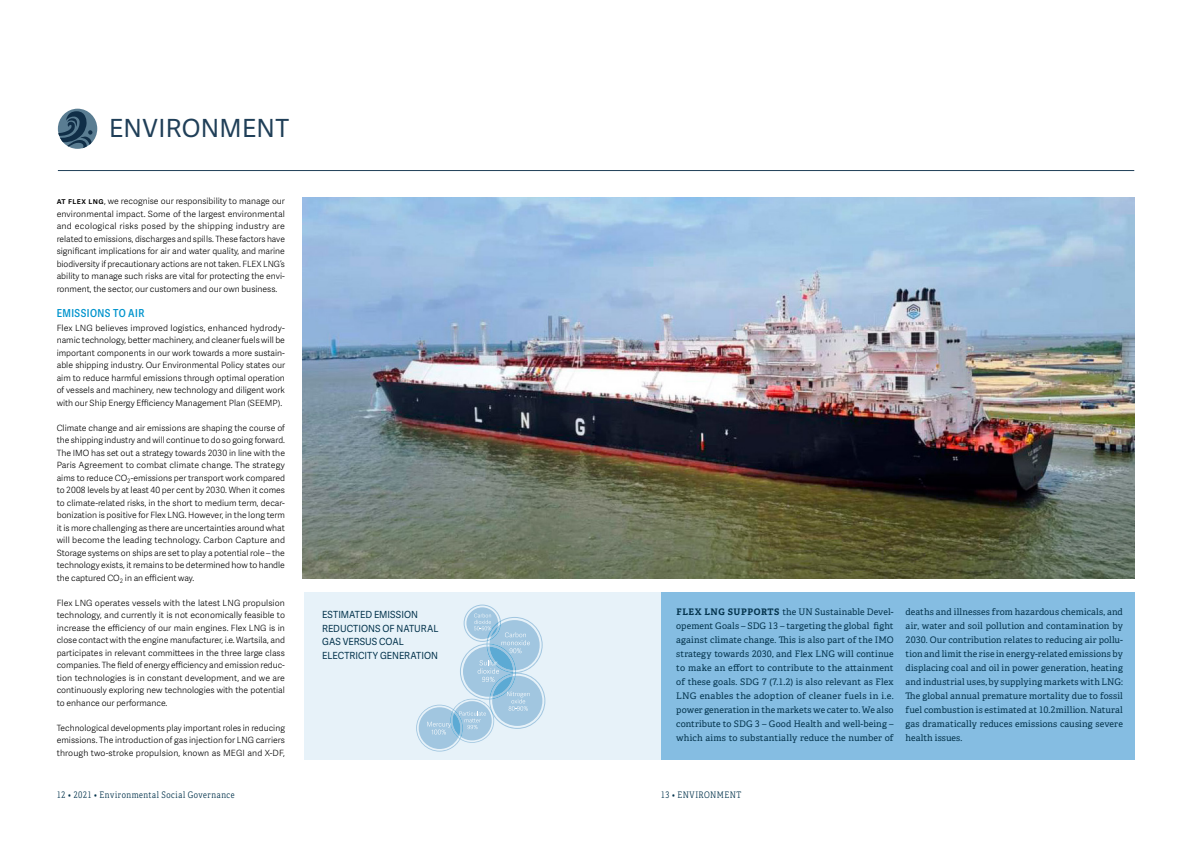
<style>
.page{position:relative;width:1191px;height:842px;background:#fff}
.page>*{position:absolute;margin:0;border:0;box-sizing:border-box;transform-origin:0 0}
.t1{font:25px "Adelle Sans";letter-spacing:.015em;color:#203f58}
.t2{font:11px "Adelle Sans Cnd Sb";letter-spacing:.04em;color:#0094cd}
.t3{font:9.8px/13.5px "Adelle Sans";letter-spacing:.005em;color:#03334c;scale:.94 1}
.t4{font:9px/14px "Adelle";letter-spacing:.015em;color:#03334c;text-align:justify}
.t5{font:9px "Adelle Condensed Lt";letter-spacing:.055em;color:#03334c}
.t6{font:300 8.6px/12.5px "Adelle Sans";color:#000;text-align:justify}
.s1{font-weight:600}
.s2{font-weight:700}
</style>
<div class="page">
<div style="left:304px;top:592px;width:473px;height:168px;background:#e7f2f9"></div>
<img style="left:302px;top:198px;width:832px;height:380px">
<hr style="left:58px;top:170px;width:1076px;height:1px;background:#203f58">
<div style="left:660px;top:592px;width:474px;height:168px;background:#85bde2"></div>
<svg style="left:416px;top:604px;width:129px;height:147px"></svg>
<div style="left:58px;top:109px;width:39px;height:40px;background:#5a7d92;border-radius:50%"></div>
<svg style="left:58px;top:111px;width:35px;height:38px"></svg>
<h1 class="t1" style="left:109px;top:113px;width:181px">ENVIRONMENT</h1>
<p class="t6" style="left:57px;top:195px;width:230px"><span class="s1">at flex lng</span>, we recognise our responsibility to manage our environmental impact. Some of the largest environmental and ecological risks posed by the shipping industry are related to emissions, discharges and spills. These factors have significant implications for air and water quality, and marine biodiversity if precautionary actions are not taken. FLEX LNG’s ability to manage such risks are vital for protecting the envi&shy;ronment, the sector, our customers and our own business.</p>
<p class="t2" style="left:57px;top:306px;width:89px">EMISSIONS TO AIR</p>
<p class="t6" style="left:57px;top:322px;width:230px">Flex LNG believes improved logistics, enhanced hydrody&shy;namic technology, better machinery, and cleaner fuels will be important components in our work towards a more sustain&shy;able shipping industry. Our Environmental Policy states our aim to reduce harmful emissions through optimal operation of vessels and machinery, new technology and diligent work with our Ship Energy Efficiency Management Plan (SEEMP).</p>
<p class="t6" style="left:57px;top:422px;width:230px">Climate change and air emissions are shaping the course of the shipping industry and will continue to do so going forward.<br>The IMO has set out a strategy towards 2030 in line with the Paris Agreement to combat climate change. The strategy aims to reduce CO<sub>2</sub>-emissions per transport work compared to 2008 levels by at least 40 per cent by 2030. When it comes to climate-related risks, in the short to medium term, decar&shy;bonization is positive for Flex LNG. However, in the long term it is more challenging as there are uncertainties around what will become the leading technology. Carbon Capture and Storage systems on ships are set to play a potential role – the technology exists, it remains to be determined how to handle the captured CO<sub>2</sub> in an efficient way.</p>
<p class="t6" style="left:57px;top:597px;width:230px">Flex LNG operates vessels with the latest LNG propulsion technology, and currently it is not economically feasible to increase the efficiency of our main engines. Flex LNG is in close contact with the engine manufacturer, i.e. Wartsila, and participates in relevant committees in the three large class companies. The field of energy efficiency and emission reduc&shy;tion technologies is in constant development, and we are continuously exploring new technologies with the potential to enhance our performance.</p>
<p class="t6" style="left:57px;top:722px;width:230px">Technological developments play important roles in reducing emissions. The introduction of gas injection for LNG carriers through two-stroke propulsion, known as MEGI and X-DF,</p>
<p class="t3" style="left:322px;top:608px;width:125px">ESTIMATED EMISSION<br>REDUCTIONS OF NATURAL<br>GAS VERSUS COAL<br>ELECTRICITY GENERATION</p>
<p class="t4" style="left:676px;top:605px;width:219px"><span class="s2">FLEX LNG SUPPORTS</span> the UN Sustainable Devel&shy;opement Goals – SDG 13 – targeting the global fight against climate change. This is also part of the IMO strategy towards 2030, and Flex LNG will continue to make an effort to contribute to the attainment of these goals. SDG 7 (7.1.2) is also relevant as Flex LNG enables the adoption of cleaner fuels in i.e. power generation in the markets we cater to. We also contribute to SDG 3 – Good Health and well-being – which aims to substantially reduce the number of</p>
<p class="t4" style="left:905px;top:605px;width:219px">deaths and illnesses from hazardous chemicals, and air, water and soil pollution and contamination by 2030. Our contribution relates to reducing air pollu&shy;tion and limit the rise in energy-related emissions by displacing coal and oil in power generation, heating and industrial uses, by supplying markets with LNG:<br>The global annual premature mortality due to fossil fuel combustion is estimated at 10.2million. Natural gas dramatically reduces emissions causing severe health issues.</p>
<p class="t5" style="left:57px;top:788px;width:179px">12 • 2021 • Environmental Social Governance</p>
<p class="t5" style="left:660px;top:788px;width:82px">13 • ENVIRONMENT</p>
</div>
